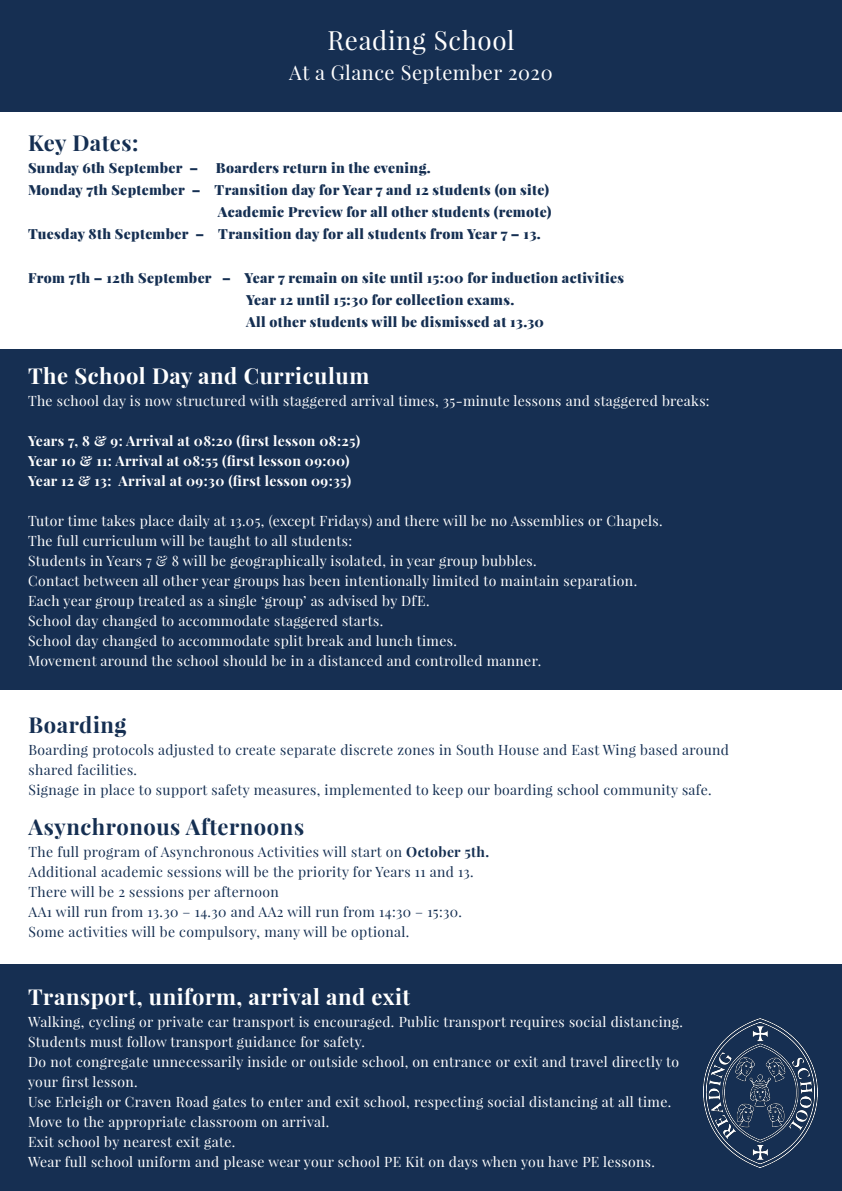
<style>
.page{position:relative;width:842px;height:1191px;background:#162f52}
.page>*{position:absolute;margin:0;border:0;box-sizing:border-box;transform-origin:0 0}
.t1{font:26px "Playfair Display";letter-spacing:.025em;color:#fff}
.t2{font:700 22px "Playfair Display";letter-spacing:.025em;color:#fff}
.t3{font:700 22px "Playfair Display";letter-spacing:.025em;color:#152f52}
.t4{font:20px "Playfair Display";letter-spacing:.025em;color:#fff}
.t5{font:14px/20px "Playfair Display";letter-spacing:.025em;color:#fff}
.t6{font:14px/20px "Playfair Display";letter-spacing:.025em;color:#152f52}
.t7{font:900 14px/22px "Playfair Display";letter-spacing:.025em;color:#152f52}
.t8{font:700 14px/20px "Playfair Display";letter-spacing:.025em;color:#fff}
.s1{font-weight:700}
</style>
<div class="page">
<div style="left:0;top:112px;width:842px;height:237px;background:#fff"></div>
<div style="left:0;top:690px;width:842px;height:274px;background:#fff"></div>
<img style="left:703px;top:1018px;width:114px;height:149px">
<h1 class="t1" style="left:327px;top:22px;width:189px">Reading School</h1>
<h3 class="t4" style="left:289px;top:58px;width:265px">At a Glance September 2020</h3>
<h2 class="t3" style="left:28px;top:127px;width:112px">Key Dates:</h2>
<p class="t7" style="left:28px;top:156px;width:172px">Sunday 6th September –</p>
<p class="t7" style="left:216px;top:156px;width:216px">Boarders return in the evening.</p>
<p class="t7" style="left:28px;top:178px;width:522px">Monday 7th September – Transition day for Year 7 and 12 students (on site)</p>
<p class="t7" style="left:218px;top:200px;width:335px">Academic Preview for all other students (remote)</p>
<p class="t7" style="left:28px;top:222px;width:514px">Tuesday 8th September – Transition day for all students from Year 7 – 13.</p>
<p class="t7" style="left:246px;top:266px;width:379px;text-indent:-218px">From 7th – 12th September – Year 7 remain on site until 15:00 for induction activities<br>Year 12 until 15:30 for collection exams.<br>All other students will be dismissed at 13.30</p>
<h2 class="t2" style="left:28px;top:360px;width:343px">The School Day and Curriculum</h2>
<p class="t5" style="left:28px;top:390px;width:683px">The school day is now structured with staggered arrival times, 35-minute lessons and staggered breaks:</p>
<p class="t8" style="left:28px;top:430px;width:334px">Years 7, 8 &amp; 9: Arrival at 08:20 (first lesson 08:25)<br>Year 10 &amp; 11: Arrival at 08:55 (first lesson 09:00)<br>Year 12 &amp; 13: Arrival at 09:30 (first lesson 09:35)</p>
<p class="t5" style="left:28px;top:510px;width:636px">Tutor time takes place daily at 13.05, (except Fridays) and there will be no Assemblies or Chapels.<br>The full curriculum will be taught to all students:<br>Students in Years 7 &amp; 8 will be geographically isolated, in year group bubbles.<br>Contact between all other year groups has been intentionally limited to maintain separation.<br>Each year group treated as a single ‘group’ as advised by DfE.<br>School day changed to accommodate staggered starts.<br>School day changed to accommodate split break and lunch times.<br>Movement around the school should be in a distanced and controlled manner.</p>
<h2 class="t3" style="left:29px;top:709px;width:99px">Boarding</h2>
<p class="t6" style="left:29px;top:739px;width:702px">Boarding protocols adjusted to create separate discrete zones in South House and East Wing based around shared facilities.<br>Signage in place to support safety measures, implemented to keep our boarding school community safe.</p>
<h2 class="t3" style="left:29px;top:811px;width:277px">Asynchronous Afternoons</h2>
<p class="t6" style="left:29px;top:841px;width:462px">The full program of Asynchronous Activities will start on <span class="s1">October 5th.<br></span>Additional academic sessions will be the priority for Years 11 and 13.<br>There will be 2 sessions per afternoon<br>AA1 will run from 13.30 – 14.30 and AA2 will run from 14:30 – 15:30.<br>Some activities will be compulsory, many will be optional.</p>
<h2 class="t2" style="left:28px;top:980px;width:384px">Transport, uniform, arrival and exit</h2>
<p class="t5" style="left:28px;top:1010px;width:656px">Walking, cycling or private car transport is encouraged. Public transport requires social distancing.<br>Students must follow transport guidance for safety.<br>Do not congregate unnecessarily inside or outside school, on entrance or exit and travel directly to your first lesson.<br>Use Erleigh or Craven Road gates to enter and exit school, respecting social distancing at all time.<br>Move to the appropriate classroom on arrival.<br>Exit school by nearest exit gate.<br>Wear full school uniform and please wear your school PE Kit on days when you have PE lessons.</p>
</div>
